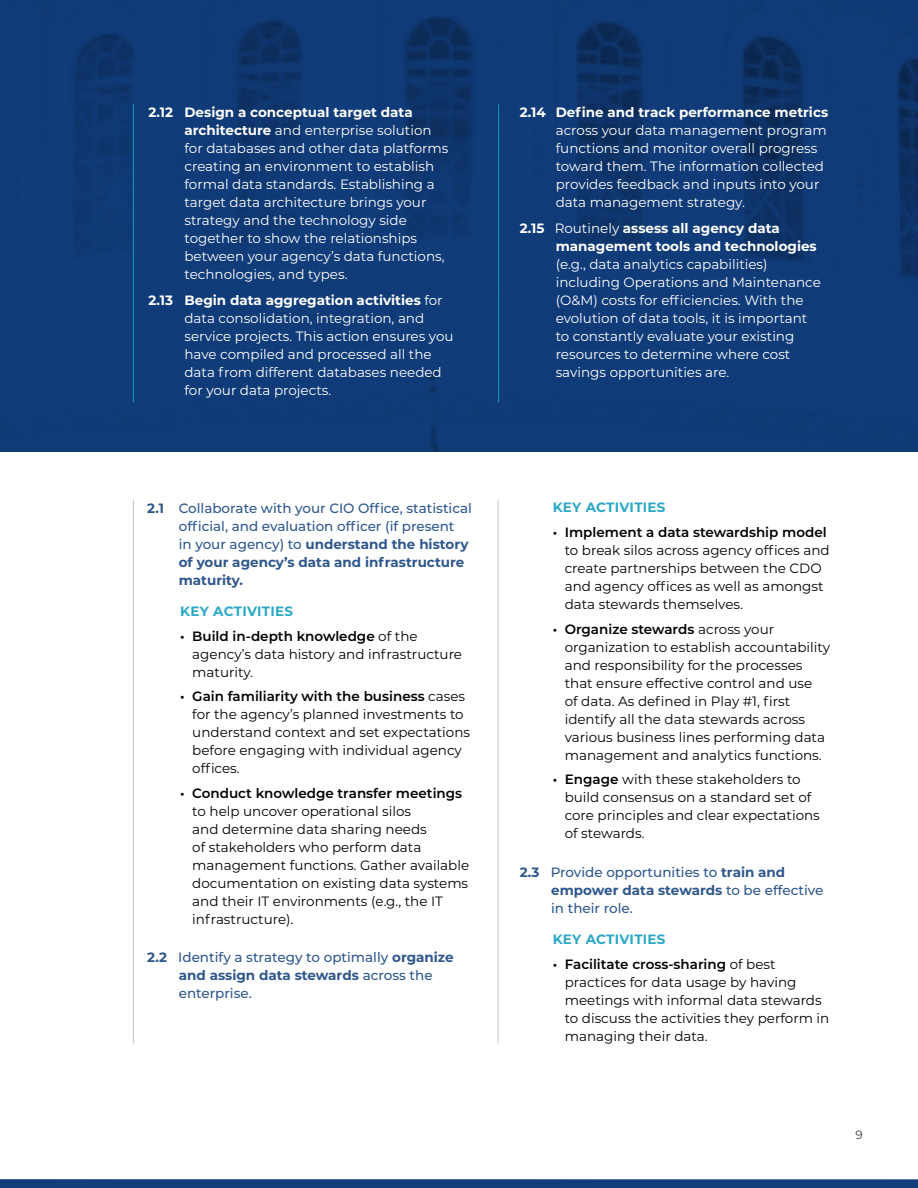
<style>
.page{position:relative;width:918px;height:1188px;background:#fff}
.page>*{position:absolute;margin:0;border:0;box-sizing:border-box;transform-origin:0 0}
.t1{font:13.5px/18px "Montserrat";color:#000}
.t2{font:13.5px/18px "Montserrat";color:#fff}
.t3{font:500 13.5px/18px "Montserrat";color:#2e578c}
.t4{font:700 13.5px/18px "Montserrat";color:#fff}
.t5{font:600 13.5px "Montserrat";color:#000}
.t6{font:700 13.5px "Montserrat";letter-spacing:.02em;color:#2aa8c6}
.t7{font:12px "Montserrat";color:#414042}
.s1{font-weight:700}
.s2{font-weight:600}
.s3{font-weight:400}
</style>
<div class="page">
<svg style="left:0;top:1179px;width:918px;height:9px;background:#18427e"></svg>
<hr style="left:498px;top:500px;width:1px;height:543px;background:#c3c3c3">
<hr style="left:133px;top:500px;width:1px;height:543px;background:#c3c3c3">
<img style="left:0;top:0;width:918px;height:451px">
<hr style="left:133px;top:104px;width:1px;height:298px;background:#129ebf">
<hr style="left:498px;top:104px;width:1px;height:298px;background:#129ebf">
<p class="t2" style="left:185px;top:103px;width:265px;text-indent:-36px"><span class="s1">2.12 Design a conceptual target data architecture</span> and enterprise solution for databases and other data platforms creating an environment to establish formal data standards. Establishing a target data architecture brings your strategy and the technology side together to show the relationships between your agency’s data functions, technologies, and types.</p>
<p class="t2" style="left:185px;top:291px;width:271px;text-indent:-36px"><span class="s1">2.13 Begin data aggregation activities</span> for data consolidation, integration, and service projects. This action ensures you have compiled and processed all the data from different databases needed for your data projects.</p>
<p class="t3" style="left:179px;top:498px;width:295px;text-indent:-31px"><span class="s1">2.1</span> Collaborate with your CIO Office, statistical official, and evaluation officer (if present<br>in your agency) to <span class="s1">understand the history of your agency’s data and infrastructure maturity.</span></p>
<p class="t6" style="left:180px;top:602px;width:114px">KEY ACTIVITIES</p>
<p class="t1" style="left:192px;top:626px;width:271px;text-indent:-12px"><span class="s2">• Build in-depth knowledge</span> of the agency’s data history and infrastructure maturity.</p>
<p class="t1" style="left:192px;top:687px;width:279px;text-indent:-12px"><span class="s2">• Gain familiarity with the business</span> cases for the agency’s planned investments to understand context and set expectations before engaging with individual agency offices.</p>
<p class="t5" style="left:180px;top:784px;width:283px">• Conduct knowledge transfer meetings</p>
<p class="t1" style="left:192px;top:802px;width:278px">to help uncover operational silos<br>and determine data sharing needs<br>of stakeholders who perform data management functions. Gather available documentation on existing data systems and their IT environments (e.g., the IT infrastructure).</p>
<p class="t3" style="left:179px;top:948px;width:276px;text-indent:-31px"><span class="s1">2.2</span> Identify a strategy to optimally <span class="s1">organize and assign data stewards</span> across the enterprise.</p>
<p class="t4" style="left:520px;top:103px;width:310px">2.14 Define and track performance metrics</p>
<p class="t2" style="left:556px;top:121px;width:272px">across your data management program functions and monitor overall progress toward them. The information collected provides feedback and inputs into your data management strategy.</p>
<p class="t4" style="left:556px;top:218px;width:263px;text-indent:-36px">2.15 <span class="s3">Routinely</span> assess all agency data management tools and technologies</p>
<p class="t2" style="left:556px;top:255px;width:267px">(e.g., data analytics capabilities) including Operations and Maintenance (O&amp;M) costs for efficiencies. With the evolution of data tools, it is important to constantly evaluate your existing resources to determine where cost savings opportunities are.</p>
<p class="t6" style="left:553px;top:498px;width:114px">KEY ACTIVITIES</p>
<p class="t5" style="left:553px;top:523px;width:276px">• Implement a data stewardship model</p>
<p class="t1" style="left:565px;top:541px;width:266px">to break silos across agency offices and create partnerships between the CDO and agency offices as well as amongst data stewards themselves.</p>
<p class="t1" style="left:565px;top:619px;width:267px;text-indent:-12px"><span class="s2">• Organize stewards</span> across your organization to establish accountability and responsibility for the processes that ensure effective control and use<br>of data. As defined in Play #1, first identify all the data stewards across various business lines performing data management and analytics functions.</p>
<p class="t1" style="left:565px;top:770px;width:257px;text-indent:-12px"><span class="s2">• Engage</span> with these stakeholders to build consensus on a standard set of core principles and clear expectations of stewards.</p>
<p class="t3" style="left:551px;top:862px;width:274px;text-indent:-31px"><span class="s1">2.3</span> Provide opportunities to <span class="s1">train and empower data stewards</span> to be effective in their role.</p>
<p class="t6" style="left:553px;top:930px;width:114px">KEY ACTIVITIES</p>
<p class="t1" style="left:565px;top:954px;width:266px;text-indent:-12px"><span class="s2">• Facilitate cross-sharing</span> of best practices for data usage by having meetings with informal data stewards to discuss the activities they perform in managing their data.</p>
<p class="t7" style="left:856px;top:1127px;width:9px">9</p>
</div>
